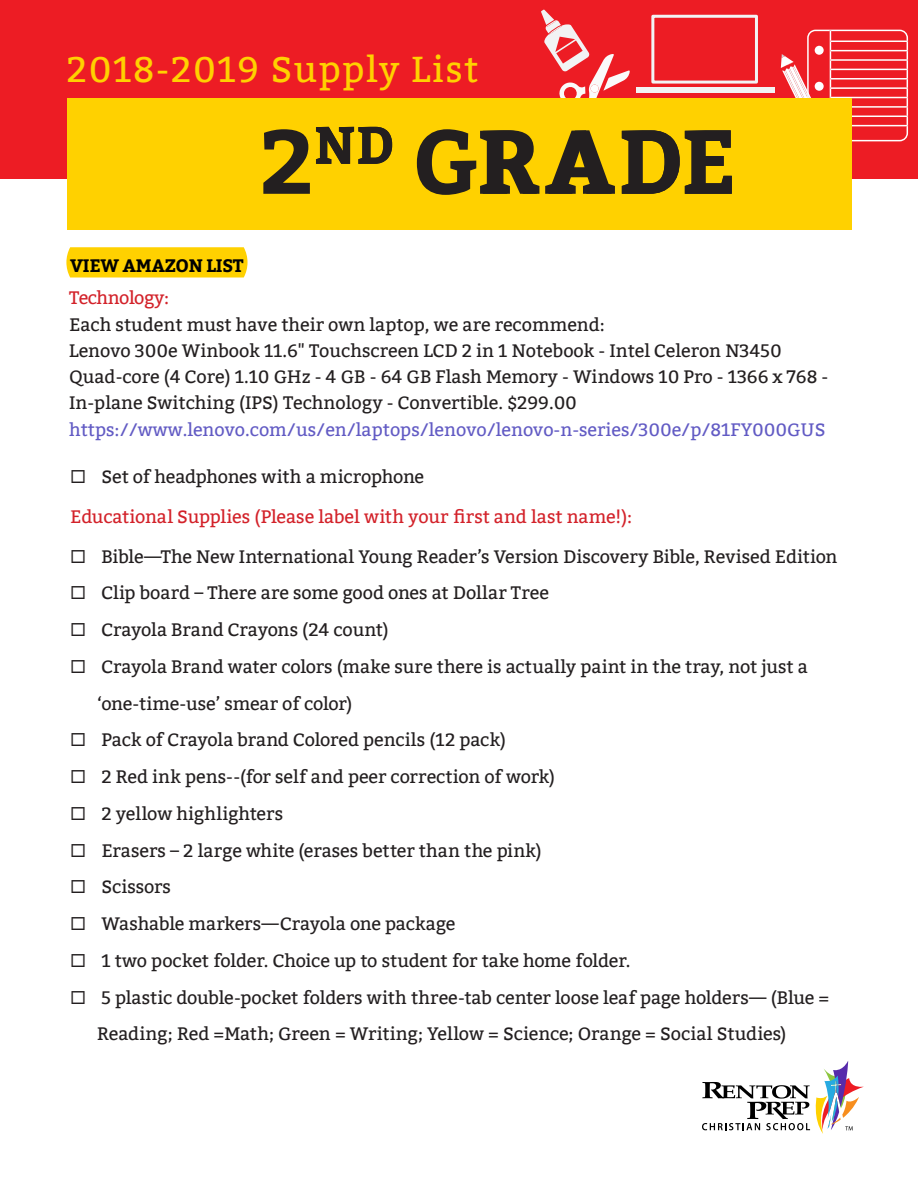
<style>
.page{position:relative;width:918px;height:1188px;background:#fff}
.page>*{position:absolute;margin:0;border:0;box-sizing:border-box;transform-origin:0 0}
.t1{font:700 90px "Bitter";letter-spacing:.01em;color:#231f20}
.t2{font:36px "Bitter";letter-spacing:.04em;color:#ffd100}
.t3{font:18px/36.8px "Bitter";letter-spacing:-.005em;color:#231f20}
.t4{font:18px/26.2px "Bitter";color:#231f20}
.t5{font:18px "Bitter";color:#625bc4}
.t6{font:18px "Bitter";letter-spacing:-.01em;color:#d3222a}
.t7{font:700 18px "Bitter";letter-spacing:-.02em;color:#000}
</style>
<div class="page">
<svg style="left:702px;top:1061px;width:162px;height:73px"></svg>
<div style="left:0;top:0;width:918px;height:179px;background:#ed1c24"></div>
<svg style="left:781px;top:30px;width:127px;height:111px"></svg>
<div style="left:67px;top:98px;width:784px;height:132px;background:#ffd100"></div>
<div style="left:651px;top:15px;width:107px;height:69px;border:3px solid #f2f3f4"></div>
<div style="left:636px;top:87px;width:139px;height:6px;background:#f2f3f4"></div>
<svg style="left:541px;top:10px;width:89px;height:88px"></svg>
<svg style="left:66px;top:247px;width:182px;height:31px;background:#ffd20a"></svg>
<h2 class="t2" style="left:67px;top:49px;width:413px">2018-2019 Supply List</h2>
<h1 class="t1" style="left:260px;top:108px;width:478px">2<sup>ND</sup> GRADE</h1>
<p class="t7" style="left:70px;top:255px;width:175px">VIEW AMAZON LIST</p>
<p class="t6" style="left:69px;top:290px;width:101px">Technology:</p>
<p class="t4" style="left:69px;top:311px;width:761px">Each student must have their own laptop, we are recommend:<br>Lenovo 300e Winbook 11.6" Touchscreen LCD 2 in 1 Notebook - Intel Celeron N3450<br>Quad-core (4 Core) 1.10 GHz - 4 GB - 64 GB Flash Memory - Windows 10 Pro - 1366 x 768 - In-plane Switching (IPS) Technology - Convertible. $299.00</p>
<p class="t5" style="left:69px;top:419px;width:758px">https://www.lenovo.com/us/en/laptops/lenovo/lenovo-n-series/300e/p/81FY000GUS</p>
<p class="t3" style="left:101px;top:460px;width:324px">Set of headphones with a microphone</p>
<p class="t6" style="left:70px;top:506px;width:564px">Educational Supplies (Please label with your irst and last name!):</p>
<p class="t3" style="left:97px;top:538px;width:742px">Bible—The New International Young Reader’s Version Discovery Bible, Revised Edition Clip board – There are some good ones at Dollar Tree<br>Crayola Brand Crayons (24 count)<br>Crayola Brand water colors (make sure there is actually paint in the tray, not just a ‘one-time-use’ smear of color)<br>Pack of Crayola brand Colored pencils (12 pack)<br>2 Red ink pens--(for self and peer correction of work)<br>2 yellow highlighters<br>Erasers – 2 large white (erases better than the pink)<br>Scissors<br>Washable markers—Crayola one package<br>1 two pocket folder. Choice up to student for take home folder.<br>5 plastic double-pocket folders with three-tab center loose leaf page holders— (Blue = Reading; Red =Math; Green = Writing; Yellow = Science; Orange = Social Studies)</p>
</div>
